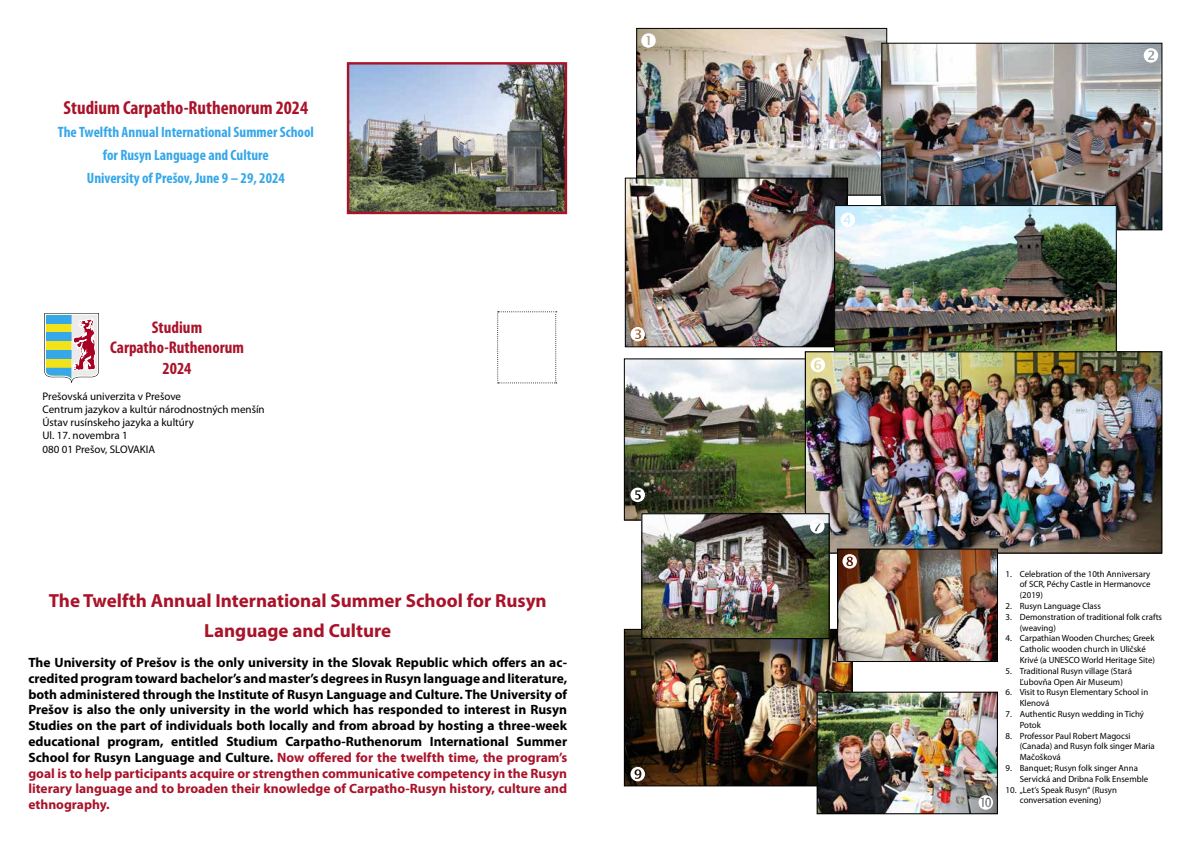
<style>
.page{position:relative;width:1191px;height:842px;background:#fff}
.page>*{position:absolute;margin:0;border:0;box-sizing:border-box;transform-origin:0 0}
.t1{font:700 19px/30px "Myriad Pro";color:#a9132a;text-align:center}
.t2{font:700 condensed 19px "Myriad Pro";color:#a9132a}
.t3{font:700 condensed 17px/20.4px "Myriad Pro";color:#a9132a;text-align:center}
.t4{font:700 condensed 15px/23px "Myriad Pro";color:#36a7e9;text-align:center}
.t5{font:700 13.5px/15.8px "Myriad Pro";color:#000;text-align:justify}
.t6{font:11px/13.2px "Myriad Pro";color:#000}
.t7{font:9px/10.8px "Myriad Pro";color:#000}
.s1{color:#a9132a}
</style>
<div class="page">
<img style="left:350px;top:65px;width:214px;height:146px">
<div style="left:347px;top:62px;width:220px;height:152px;border:2px solid #a9132a"></div>
<svg style="left:45px;top:313px;width:54px;height:70px"></svg>
<svg style="left:497px;top:311px;width:60px;height:72px"></svg>
<img style="left:638px;top:30px;width:247px;height:164px">
<div style="left:636px;top:28px;width:251px;height:168px;border:1px solid #000"></div>
<img style="left:883px;top:45px;width:277px;height:183px">
<div style="left:881px;top:43px;width:281px;height:187px;border:1px solid #000"></div>
<img style="left:627px;top:180px;width:218px;height:165px">
<div style="left:625px;top:178px;width:222px;height:169px;border:1px solid #000"></div>
<img style="left:836px;top:207px;width:278px;height:144px">
<div style="left:834px;top:205px;width:282px;height:183px;border:1px solid #000"></div>
<img style="left:626px;top:360px;width:178px;height:158px">
<div style="left:624px;top:358px;width:186px;height:162px;border:1px solid #000"></div>
<img style="left:806px;top:353px;width:354px;height:199px">
<div style="left:804px;top:351px;width:358px;height:203px;border:1px solid #000"></div>
<img style="left:626px;top:631px;width:224px;height:153px">
<div style="left:624px;top:629px;width:228px;height:157px;border:1px solid #000"></div>
<img style="left:839px;top:551px;width:157px;height:109px">
<div style="left:837px;top:549px;width:161px;height:113px;border:1px solid #000"></div>
<img style="left:643px;top:515px;width:184px;height:122px">
<div style="left:641px;top:513px;width:188px;height:126px;border:1px solid #000"></div>
<svg style="left:641px;top:33px;width:15px;height:15px"></svg>
<svg style="left:1143px;top:48px;width:15px;height:15px"></svg>
<svg style="left:630px;top:327px;width:15px;height:14px"></svg>
<svg style="left:840px;top:213px;width:15px;height:14px"></svg>
<svg style="left:630px;top:488px;width:15px;height:14px"></svg>
<svg style="left:810px;top:358px;width:15px;height:14px"></svg>
<svg style="left:810px;top:519px;width:14px;height:14px"></svg>
<svg style="left:842px;top:554px;width:15px;height:14px"></svg>
<svg style="left:630px;top:767px;width:15px;height:14px"></svg>
<img style="left:818px;top:694px;width:178px;height:118px">
<div style="left:816px;top:692px;width:182px;height:122px;border:1px solid #000"></div>
<svg style="left:978px;top:795px;width:15px;height:15px"></svg>
<h1 class="t2" style="left:64px;top:97px;width:246px">Studium Carpatho-Ruthenorum 2024</h1>
<p class="t4" style="left:58px;top:120px;width:258px">Тhе Twelfth Annual International Summer School for Rusyn Language and Culture<br>University of Prešov, June 9 – 29, 2024</p>
<p class="t3" style="left:110px;top:317px;width:135px">Studium<br>Carpatho-Ruthenorum<br>2024</p>
<p class="t6" style="left:43px;top:390px;width:224px">Prešovská univerzita v Prešove<br>Centrum jazykov a kultúr národnostných menšín<br>Ústav rusínskeho jazyka a kultúry<br>Ul. 17. novembra 1<br>080 01 Prešov, SLOVAKIA</p>
<h1 class="t1" style="left:49px;top:586px;width:499px">The Twelfth Annual International Summer School for Rusyn<br>Language and Culture</h1>
<p class="t5" style="left:28px;top:655px;width:540px">The University of Prešov is the only university in the Slovak Republic which offers an ac&shy;credited program toward bachelor’s and master’s degrees in Rusyn language and literature, both administered through the Institute of Rusyn Language and Culture. The University of Prešov is also the only university in the world which has responded to interest in Rusyn Studies on the part of individuals both locally and from abroad by hosting a three-week educational program, entitled Studium Carpatho-Ruthenorum International Summer School for Rusyn Language and Culture. <span class="s1">Now offered for the twelfth time, the program’s goal is to help participants acquire or strengthen communicative competency in the Rusyn literary language and to broaden their knowledge of Carpatho-Rusyn history, culture and ethnography.</span></p>
<p class="t7" style="left:1019px;top:568px;width:132px;text-align:justify;text-indent:-14px">1. Celebration of the 10th Anniversary of SCR, Péchy Castle in Hermanovce (2019)</p>
<p class="t7" style="left:1005px;top:601px;width:97px">2. Rusyn Language Class</p>
<p class="t7" style="left:1019px;top:612px;width:144px;text-indent:-14px">3. Demonstration of traditional folk crafts (weaving)</p>
<p class="t7" style="left:1019px;top:633px;width:137px;text-indent:-14px">4. Carpathian Wooden Churches; Greek<br>Catholic wooden church in Uličské<br>Krivé (a UNESCO World Heritage Site)</p>
<p class="t7" style="left:1005px;top:666px;width:128px;text-align:center">5. Traditional Rusyn village (Stará<br>Ľubovňa Open Air Museum)</p>
<p class="t7" style="left:1019px;top:687px;width:130px;text-indent:-14px">6. Visit to Rusyn Elementary School in<br>Klenová</p>
<p class="t7" style="left:1019px;top:709px;width:126px;text-indent:-14px">7. Authentic Rusyn wedding in Tichý<br>Potok</p>
<p class="t7" style="left:1019px;top:730px;width:137px;text-indent:-14px">8. Professor Paul Robert Magocsi (Canada) and Rusyn folk singer Maria<br>Mačošková</p>
<p class="t7" style="left:1019px;top:763px;width:130px;text-indent:-14px">9. Banquet; Rusyn folk singer Anna<br>Servická and Dribna Folk Ensemble</p>
<p class="t7" style="left:1005px;top:784px;width:113px;text-align:center">10. „Let’s Speak Rusyn“ (Rusyn conversation evening)</p>
</div>
